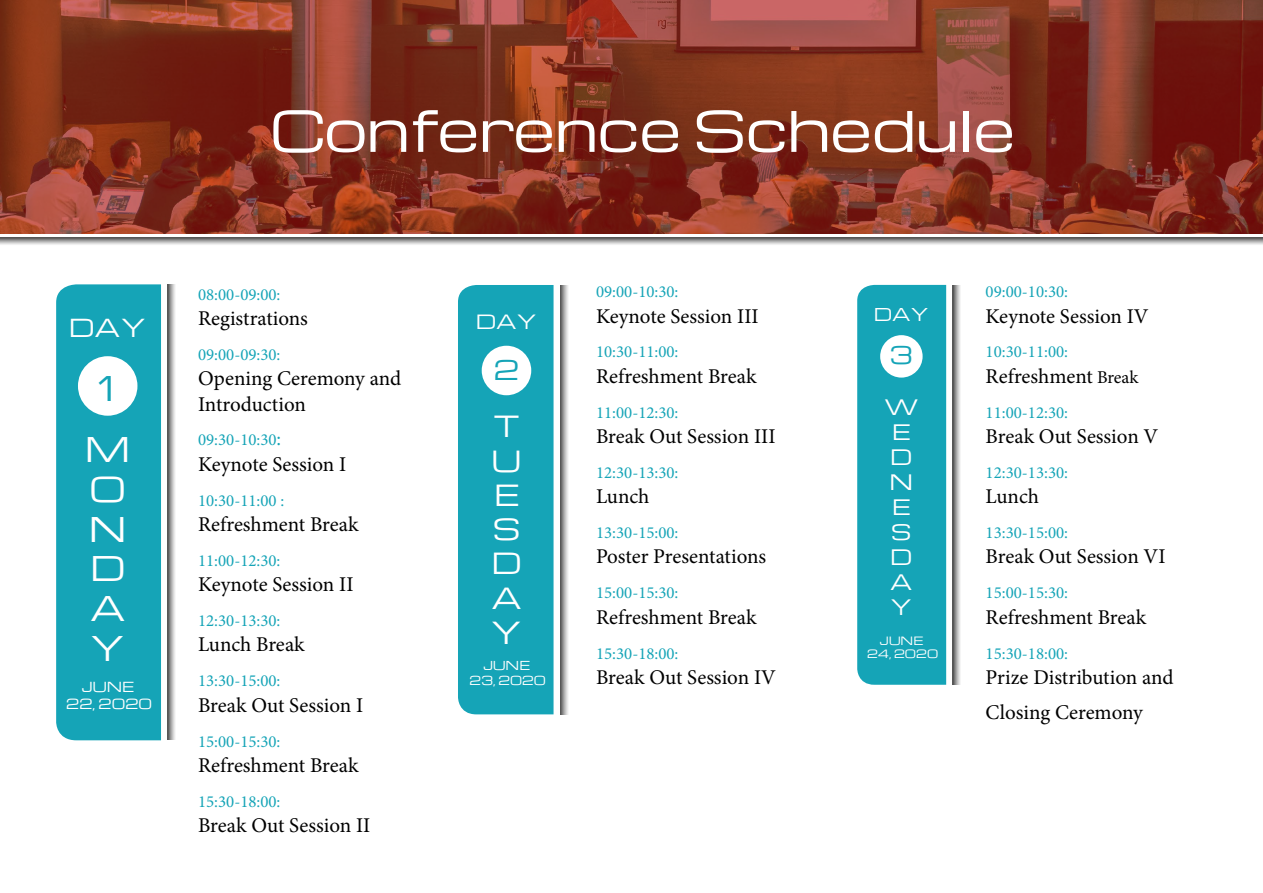
<style>
.page{position:relative;width:1263px;height:893px;background:#fff}
.page>*{position:absolute;margin:0;border:0;box-sizing:border-box;transform-origin:0 0}
.t1{font:54.45px "Michroma";color:#fff}
.t2{font:33.3px/39.9px "Michroma";color:#fff}
.t3{font:33.3px "Michroma";color:#15a4b7}
.t4{font:29.7px "Michroma";color:#fff}
.t5{font:28.5px/34.2px "Michroma";color:#fff}
.t6{font:26.4px "Michroma";color:#15a4b7}
.t7{font:24.3px "Michroma";color:#fff}
.t8{font:23.7px "Michroma";color:#15a4b7}
.t9{font:21px/25.3px "Minion Pro";color:#000}
.t10{font:20.85px/25px "Michroma";color:#fff}
.t11{font:19.2px "Michroma";color:#fff}
.t12{font:17.4px "Michroma";color:#fff}
.t13{font:16.95px "Minion Pro";color:#15a4b7}
.t14{font:13.65px/16.4px "Michroma";color:#fff;text-align:center}
.t15{font:12.15px/14.5px "Michroma";color:#fff;text-align:center}
.t16{font:11.25px/13.5px "Michroma";color:#fff;text-align:center}
.s1{font-size:20.25px}
.s2{font-size:18px}
</style>
<div class="page">
<svg style="left:0;top:0;width:1263px;height:233px"></svg>
<div style="left:56px;top:289px;width:105px;height:451px;background:#15a4b7"></div>
<div style="left:458px;top:289px;width:95px;height:425px;background:#15a4b7"></div>
<div style="left:857px;top:289px;width:89px;height:396px;background:#15a4b7"></div>
<svg style="left:168px;top:289px;width:7px;height:451px"></svg>
<svg style="left:560px;top:289px;width:8px;height:425px"></svg>
<svg style="left:0;top:237px;width:1263px;height:52px"></svg>
<svg style="left:953px;top:285px;width:54px;height:400px"></svg>
<div style="left:78px;top:356px;width:59px;height:60px;background:#fff;border-radius:50%"></div>
<div style="left:482px;top:346px;width:49px;height:49px;background:#fff;border-radius:50%"></div>
<div style="left:880px;top:335px;width:42px;height:43px;background:#fff;border-radius:50%"></div>
<h1 class="t1" style="left:270px;top:101px;width:747px">CONFERENCE SCHEDULE</h1>
<p class="t13" style="left:596px;top:280px;width:84px">09:00-10:30:</p>
<p class="t9" style="left:596px;top:303px;width:164px">Keynote Session III</p>
<p class="t13" style="left:596px;top:341px;width:84px">10:30-11:00:</p>
<p class="t9" style="left:596px;top:363px;width:162px">Refreshment Break</p>
<p class="t13" style="left:596px;top:401px;width:84px">11:00-12:30:</p>
<p class="t9" style="left:596px;top:424px;width:181px">Break Out Session III</p>
<p class="t13" style="left:596px;top:461px;width:84px">12:30-13:30:</p>
<p class="t9" style="left:596px;top:484px;width:55px">Lunch</p>
<p class="t13" style="left:596px;top:521px;width:84px">13:30-15:00:</p>
<p class="t9" style="left:596px;top:544px;width:172px">Poster Presentations</p>
<p class="t13" style="left:596px;top:582px;width:84px">15:00-15:30:</p>
<p class="t9" style="left:596px;top:604px;width:162px">Refreshment Break</p>
<p class="t13" style="left:596px;top:642px;width:84px">15:30-18:00:</p>
<p class="t9" style="left:596px;top:665px;width:181px">Break Out Session IV</p>
<p class="t13" style="left:198px;top:283px;width:84px">08:00-09:00:</p>
<p class="t9" style="left:198px;top:306px;width:111px">Registrations</p>
<p class="t13" style="left:198px;top:343px;width:84px">09:00-09:30:</p>
<p class="t9" style="left:198px;top:366px;width:205px">Opening Ceremony and<br>Introduction</p>
<p class="t13" style="left:198px;top:429px;width:85px">09:30-10:30<span class="s1">:</span></p>
<p class="t9" style="left:198px;top:451px;width:150px">Keynote Session I</p>
<p class="t13" style="left:198px;top:489px;width:88px">10:30-11:00 :</p>
<p class="t9" style="left:198px;top:512px;width:162px">Refreshment Break</p>
<p class="t13" style="left:198px;top:549px;width:84px">11:00-12:30:</p>
<p class="t9" style="left:198px;top:572px;width:157px">Keynote Session II</p>
<p class="t13" style="left:198px;top:609px;width:84px">12:30-13:30:</p>
<p class="t9" style="left:198px;top:632px;width:108px">Lunch Break</p>
<p class="t13" style="left:198px;top:670px;width:84px">13:30-15:00:</p>
<p class="t9" style="left:198px;top:692px;width:167px">Break Out Session I</p>
<p class="t13" style="left:198px;top:730px;width:84px">15:00-15:30:</p>
<p class="t9" style="left:198px;top:753px;width:162px">Refreshment Break</p>
<p class="t13" style="left:198px;top:790px;width:84px">15:30-18:00:</p>
<p class="t9" style="left:198px;top:813px;width:174px">Break Out Session II</p>
<p class="t7" style="left:69px;top:314px;width:76px">DAY</p>
<p class="t11" style="left:476px;top:311px;width:60px">DAY</p>
<p class="t12" style="left:874px;top:305px;width:55px">DAY</p>
<h2 class="t3" style="left:97px;top:370px;width:18px">1</h2>
<p class="t8" style="left:890px;top:342px;width:25px">3</p>
<p class="t6" style="left:494px;top:356px;width:27px">2</p>
<p class="t10" style="left:884px;top:395px;width:34px">W<br>E<br>D<br>N<br>E<br>S<br>D<br>A<br>Y</p>
<h3 class="t5" style="left:491px;top:410px;width:31px">T<br>U<br>E<br>S<br>D<br>A</h3>
<h3 class="t4" style="left:490px;top:617px;width:33px">Y</h3>
<h2 class="t2" style="left:85px;top:430px;width:47px">M<br>O<br>N<br>D<br>A<br>Y</h2>
<p class="t16" style="left:867px;top:634px;width:73px">JUNE<br>24, 2020</p>
<p class="t15" style="left:470px;top:659px;width:78px">JUNE<br>23, 2020</p>
<p class="t14" style="left:66px;top:679px;width:87px">JUNE<br>22, 2020</p>
<p class="t13" style="left:986px;top:280px;width:84px">09:00-10:30:</p>
<p class="t9" style="left:986px;top:303px;width:165px">Keynote Session IV</p>
<p class="t13" style="left:986px;top:341px;width:84px">10:30-11:00:</p>
<p class="t9" style="left:986px;top:363px;width:154px">Refreshment <span class="s2">Break</span></p>
<p class="t13" style="left:986px;top:401px;width:84px">11:00-12:30:</p>
<p class="t9" style="left:986px;top:424px;width:174px">Break Out Session V</p>
<p class="t13" style="left:986px;top:461px;width:84px">12:30-13:30:</p>
<p class="t9" style="left:986px;top:484px;width:55px">Lunch</p>
<p class="t13" style="left:986px;top:521px;width:84px">13:30-15:00:</p>
<p class="t9" style="left:986px;top:544px;width:181px">Break Out Session VI</p>
<p class="t13" style="left:986px;top:582px;width:84px">15:00-15:30:</p>
<p class="t9" style="left:986px;top:604px;width:162px">Refreshment Break</p>
<p class="t13" style="left:986px;top:642px;width:84px">15:30-18:00:</p>
<p class="t9" style="left:986px;top:660px;width:189px;line-height:35px">Prize Distribution and<br>Closing Ceremony</p>
</div>
